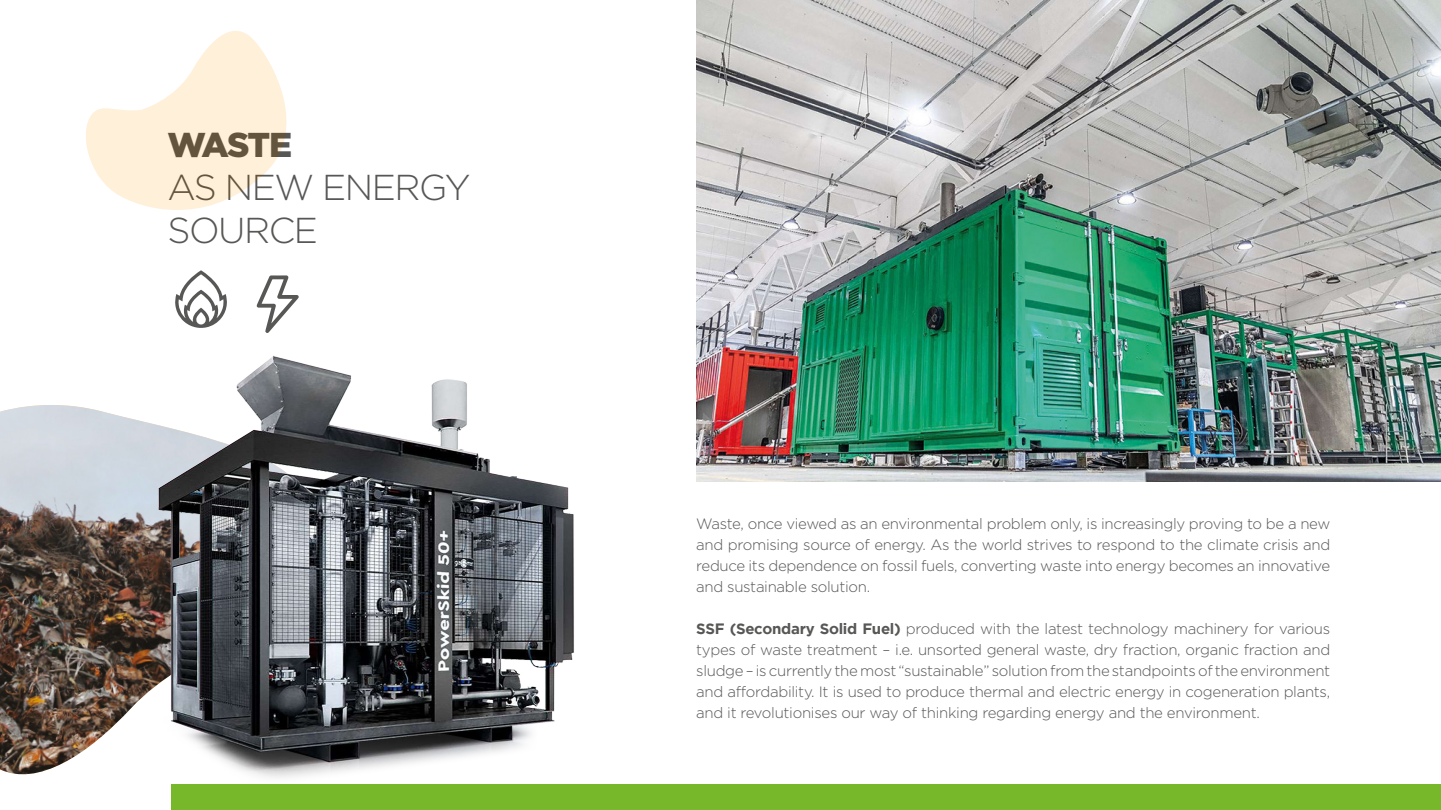
<style>
.page{position:relative;width:1441px;height:810px;background:#fff}
.page>*{position:absolute;margin:0;border:0;box-sizing:border-box;transform-origin:0 0}
.t1{font:300 36px/43.2px "Gotham";letter-spacing:-.04em;color:#575756}
.t2{font:900 34.5px "Gotham";letter-spacing:-.055em;color:#575756}
.t3{font:300 15px/21px "Gotham";letter-spacing:-.02em;color:#575756;text-align:justify}
.s1{font-weight:700}
</style>
<div class="page">
<img style="left:0;top:405px;width:72px;height:370px">
<img style="left:696px;top:0;width:744px;height:482px">
<div style="left:172px;top:784px;width:1268px;height:26px;background:#76b82a"></div>
<svg style="left:86px;top:31px;width:201px;height:179px"></svg>
<svg style="left:182px;top:270px;width:38px;height:19px"></svg>
<svg style="left:264px;top:275px;width:25px;height:14px"></svg>
<img style="left:72px;top:289px;width:502px;height:521px">
<h2 class="t2" style="left:167px;top:121px;width:126px">WASTE</h2>
<h1 class="t1" style="left:167px;top:165px;width:305px">AS NEW ENERGY<br>SOURCE</h1>
<p class="t3" style="left:696px;top:513px;width:635px">Waste, once viewed as an environmental problem only, is increasingly proving to be a new and promising source of energy. As the world strives to respond to the climate crisis and reduce its dependence on fossil fuels, converting waste into energy becomes an innovative and sustainable solution.</p>
<p class="t3" style="left:696px;top:618px;width:635px"><span class="s1">SSF (Secondary Solid Fuel)</span> produced with the latest technology machinery for various types of waste treatment – i.e. unsorted general waste, dry fraction, organic fraction and sludge – is currently the most “sustainable” solution from the standpoints of the environment and affordability. It is used to produce thermal and electric energy in cogeneration plants, and it revolutionises our way of thinking regarding energy and the environment.</p>
</div>
